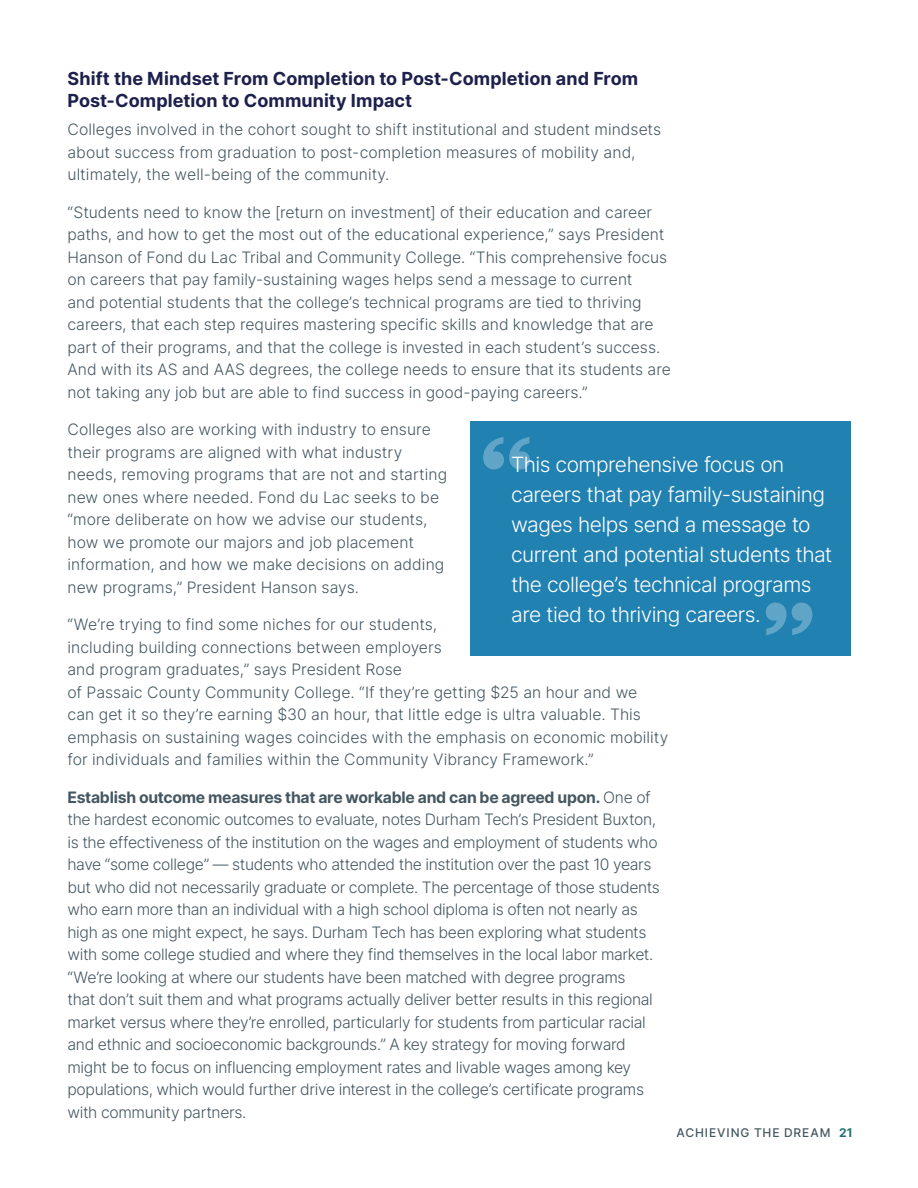
<style>
.page{position:relative;width:918px;height:1188px;background:#fff}
.page>*{position:absolute;margin:0;border:0;box-sizing:border-box;transform-origin:0 0}
.t1{font:300 21px/30px "Inter";letter-spacing:-.025em;color:#fff}
.t2{font:700 18px/22.5px "Inter";letter-spacing:.005em;color:#1d204b}
.t3{font:300 15.75px/22.5px "Inter";letter-spacing:-.005em;color:#455761}
.t4{font:300 15.75px/22.5px "Inter";letter-spacing:-.025em;color:#455761}
.t5{font:500 12px "Inter";letter-spacing:.075em;color:#455761}
.s1{font-weight:700}
.s2{font-weight:700;color:#207370}
</style>
<div class="page">
<div style="left:470px;top:421px;width:381px;height:235px;background:#2181b1"></div>
<svg style="left:483px;top:437px;width:47px;height:33px"></svg>
<svg style="left:766px;top:603px;width:46px;height:32px"></svg>
<p class="t2" style="left:68px;top:67px;width:572px">Shift the Mindset From Completion to Post-Completion and From<br>Post-Completion to Community Impact</p>
<p class="t3" style="left:68px;top:118px;width:595px">Colleges involved in the cohort sought to shift institutional and student mindsets about success from graduation to post-completion measures of mobility and, ultimately, the well-being of the community.</p>
<p class="t3" style="left:68px;top:201px;width:605px">“Students need to know the [return on investment] of their education and career paths, and how to get the most out of the educational experience,” says President Hanson of Fond du Lac Tribal and Community College. “This comprehensive focus on careers that pay family-sustaining wages helps send a message to current<br>and potential students that the college’s technical programs are tied to thriving careers, that each step requires mastering specific skills and knowledge that are part of their programs, and that the college is invested in each student’s success.<br>And with its AS and AAS degrees, the college needs to ensure that its students are not taking any job but are able to find success in good-paying careers.”</p>
<p class="t3" style="left:68px;top:418px;width:381px">Colleges also are working with industry to ensure their programs are aligned with what industry needs, removing programs that are not and starting new ones where needed. Fond du Lac seeks to be “more deliberate on how we advise our students, how we promote our majors and job placement information, and how we make decisions on adding new programs,” President Hanson says.</p>
<p class="t3" style="left:68px;top:613px;width:602px">“We’re trying to find some niches for our students,<br>including building connections between employers<br>and program graduates,” says President Rose<br>of Passaic County Community College. “If they’re getting $25 an hour and we<br>can get it so they’re earning $30 an hour, that little edge is ultra valuable. This emphasis on sustaining wages coincides with the emphasis on economic mobility for individuals and families within the Community Vibrancy Framework.”</p>
<p class="t4" style="left:68px;top:786px;width:594px"><span class="s1">Establish outcome measures that are workable and can be agreed upon.</span> One of the hardest economic outcomes to evaluate, notes Durham Tech’s President Buxton, is the effectiveness of the institution on the wages and employment of students who have “some college” — students who attended the institution over the past 10 years but who did not necessarily graduate or complete. The percentage of those students who earn more than an individual with a high school diploma is often not nearly as high as one might expect, he says. Durham Tech has been exploring what students with some college studied and where they find themselves in the local labor market. “We’re looking at where our students have been matched with degree programs<br>that don’t suit them and what programs actually deliver better results in this regional market versus where they’re enrolled, particularly for students from particular racial and ethnic and socioeconomic backgrounds.” A key strategy for moving forward might be to focus on influencing employment rates and livable wages among key populations, which would further drive interest in the college’s certificate programs with community partners.</p>
<h1 class="t1" style="left:511px;top:449px;width:323px">This comprehensive focus on careers that pay family-sustaining wages helps send a message to current and potential students that the college’s technical programs are tied to thriving careers.</h1>
<p class="t5" style="left:676px;top:1125px;width:178px">ACHIEVING THE DREAM <span class="s2">21</span></p>
</div>
